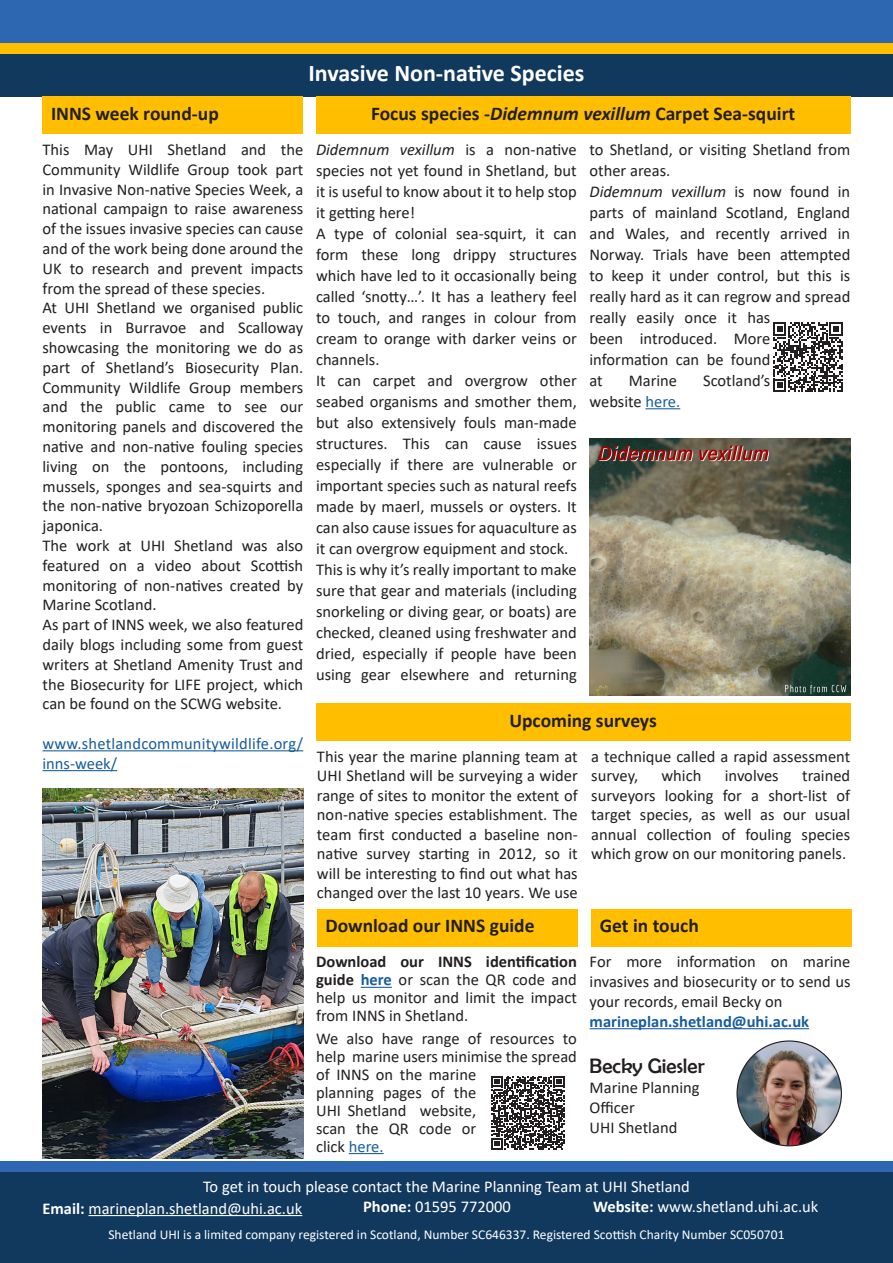
<style>
.page{position:relative;width:893px;height:1263px;background:#fff}
.page>*{position:absolute;margin:0;border:0;box-sizing:border-box;transform-origin:0 0}
.t1{font:700 24px "Calibri";color:#fff}
.t2{font:21px "Berlin Sans FB";color:#231f20}
.t3{font:700 19.5px "Calibri";color:#231f20}
.t4{font:16.5px/21px "Calibri";color:#231f20;text-align:justify}
.t5{font:16.5px "Calibri";color:#fff}
.t6{font:16.5px/19.8px "Calibri";letter-spacing:.01em;color:#175d9e}
.t7{font:700 16.5px "Calibri";color:#175d9e}
.t8{font:13.5px "Calibri";color:#fff}
.s1{font-style:italic}
.s2{color:#175d9e}
.s3{font-weight:700}
.s4{font-weight:700;color:#175d9e}
</style>
<div class="page">
<div style="left:0;top:0;width:893px;height:49px;background:#2e67b1"></div>
<div style="left:0;top:43px;width:893px;height:11px;background:#ffbf00"></div>
<div style="left:0;top:1171px;width:893px;height:92px;background:#11395e"></div>
<div style="left:0;top:1161px;width:893px;height:10px;background:#2e67b1"></div>
<hr style="left:89px;top:1215px;width:213px;height:1px;background:#fff">
<div style="left:0;top:54px;width:893px;height:42px;background:#11395e"></div>
<hr style="left:590px;top:1028px;width:219px;height:1px;background:#175d9e">
<img style="left:737px;top:1041px;width:104px;height:105px;border-radius:52px">
<div style="left:591px;top:909px;width:261px;height:37px;background:#ffbf00"></div>
<hr style="left:361px;top:987px;width:31px;height:1px;background:#175d9e">
<hr style="left:349px;top:1153px;width:35px;height:1px;background:#175d9e">
<svg style="left:491px;top:1076px;width:74px;height:73px"></svg>
<div style="left:317px;top:909px;width:261px;height:37px;background:#ffbf00"></div>
<div style="left:43px;top:96px;width:260px;height:38px;background:#ffbf00"></div>
<div style="left:316px;top:96px;width:534px;height:38px;background:#ffbf00"></div>
<hr style="left:43px;top:750px;width:260px;height:1px;background:#175d9e">
<hr style="left:43px;top:770px;width:74px;height:1px;background:#175d9e">
<img style="left:43px;top:789px;width:260px;height:370px">
<div style="left:316px;top:703px;width:534px;height:38px;background:#ffbf00"></div>
<hr style="left:645px;top:408px;width:35px;height:1px;background:#175d9e">
<img style="left:589px;top:438px;width:261px;height:257px">
<svg style="left:773px;top:322px;width:70px;height:70px"></svg>
<p class="t1" style="left:308px;top:56px;width:277px">Invasive Non-native Species</p>
<p class="t3" style="left:51px;top:99px;width:169px">INNS week round-up</p>
<p class="t3" style="left:371px;top:99px;width:426px">Focus species -<span class="s1">Didemnum vexillum</span> Carpet Sea-squirt</p>
<p class="t4" style="left:43px;top:139px;width:262px;line-height:19.8px">This May UHI Shetland and the Community Wildlife Group took part in Invasive Non-native Species Week, a national campaign to raise awareness of the issues invasive species can cause and of the work being done around the UK to research and prevent impacts from the spread of these species.</p>
<p class="t4" style="left:43px;top:297px;width:262px;line-height:19.8px">At UHI Shetland we organised public events in Burravoe and Scalloway showcasing the monitoring we do as part of Shetland’s Biosecurity Plan.<br>Community Wildlife Group members and the public came to see our monitoring panels and discovered the native and non-native fouling species living on the pontoons, including mussels, sponges and sea-squirts and the non-native bryozoan Schizoporella japonica.</p>
<p class="t4" style="left:43px;top:535px;width:262px;line-height:19.8px">The work at UHI Shetland was also featured on a video about Scottish monitoring of non-natives created by Marine Scotland.</p>
<p class="t4" style="left:43px;top:614px;width:262px;line-height:19.8px">As part of INNS week, we also featured daily blogs including some from guest writers at Shetland Amenity Trust and the Biosecurity for LIFE project, which can be found on the SCWG website.</p>
<p class="t6" style="left:43px;top:733px;width:262px">www.shetlandcommunitywildlife.org/ inns-week/</p>
<p class="t4" style="left:589px;top:138px;width:262px">to Shetland, or visiting Shetland from other areas.</p>
<p class="t4" style="left:589px;top:180px;width:262px;text-align:left"><span class="s1">Didemnum vexillum</span> is now found in parts of mainland Scotland, England and Wales, and recently arrived in<br>Norway. Trials have been attempted to keep it under control, but this is really hard as it can regrow and spread really easily once it has<br>been introduced. More information can be found<br>at</p>
<p class="t4" style="left:316px;top:138px;width:262px"><span class="s1">Didemnum vexillum</span> is a non-native species not yet found in Shetland, but it is useful to know about it to help stop it getting here!</p>
<p class="t4" style="left:316px;top:222px;width:262px">A type of colonial sea-squirt, it can form these long drippy structures which have led to it occasionally being called ‘snotty…’. It has a leathery feel to touch, and ranges in colour from cream to orange with darker veins or channels.</p>
<p class="t4" style="left:316px;top:369px;width:262px">It can carpet and overgrow other seabed organisms and smother them, but also extensively fouls man-made structures. This can cause issues especially if there are vulnerable or important species such as natural reefs made by maerl, mussels or oysters. It can also cause issues for aquaculture as it can overgrow equipment and stock.</p>
<p class="t4" style="left:316px;top:558px;width:262px">This is why it’s really important to make sure that gear and materials (including snorkeling or diving gear, or boats) are checked, cleaned using freshwater and dried, especially if people have been using gear elsewhere and returning</p>
<p class="t4" style="left:629px;top:369px;width:50px">Marine</p>
<p class="t4" style="left:703px;top:369px;width:69px">Scotland’s</p>
<p class="t4" style="left:589px;top:390px;width:92px">website <span class="s2">here.</span></p>
<p class="t3" style="left:509px;top:706px;width:149px">Upcoming surveys</p>
<p class="t4" style="left:317px;top:746px;width:262px;line-height:19.5px">This year the marine planning team at UHI Shetland will be surveying a wider range of sites to monitor the extent of non-native species establishment. The team first conducted a baseline non&shy;native survey starting in 2012, so it will be interesting to find out what has changed over the last 10 years. We use</p>
<p class="t4" style="left:591px;top:746px;width:261px;line-height:19.5px">a technique called a rapid assessment survey,</p>
<p class="t4" style="left:661px;top:765px;width:41px">which</p>
<p class="t4" style="left:725px;top:765px;width:55px">involves</p>
<p class="t4" style="left:591px;top:765px;width:261px;line-height:19.5px;text-indent:211px">trained surveyors looking for a short-list of target species, as well as our usual annual collection of fouling species which grow on our monitoring panels.</p>
<p class="t3" style="left:325px;top:912px;width:211px">Download our INNS guide</p>
<p class="t4" style="left:316px;top:952px;width:262px;line-height:18px"><span class="s3">Download our INNS identification guide</span> <span class="s4">here</span> or scan the QR code and help us monitor and limit the impact from INNS in Shetland.</p>
<p class="t4" style="left:316px;top:1029px;width:262px;line-height:18px;text-align:left">We also have range of resources to help marine users minimise the spread of INNS on the marine<br>planning pages of the<br>UHI Shetland website,<br>scan the QR code or<br>click <span class="s2">here.</span></p>
<p class="t3" style="left:600px;top:912px;width:101px">Get in touch</p>
<p class="t4" style="left:590px;top:952px;width:262px;line-height:19.8px">For more information on marine invasives and biosecurity or to send us your records, email Becky on</p>
<p class="t7" style="left:590px;top:1010px;width:221px">marineplan.shetland@uhi.ac.uk</p>
<p class="t2" style="left:590px;top:1054px;width:117px">Becky Giesler</p>
<p class="t4" style="left:590px;top:1077px;width:111px;line-height:19.8px">Marine Planning<br>Officer</p>
<p class="t4" style="left:590px;top:1116px;width:89px">UHI Shetland</p>
<p class="t5" style="left:203px;top:1175px;width:488px">To get in touch please contact the Marine Planning Team at UHI Shetland</p>
<p class="t8" style="left:108px;top:1225px;width:677px">Shetland UHI is a limited company registered in Scotland, Number SC646337. Registered Scottish Charity Number SC050701</p>
<p class="t5" style="left:593px;top:1195px;width:227px"><span class="s3">Website:</span> www.shetland.uhi.ac.uk</p>
<p class="t5" style="left:43px;top:1197px;width:261px"><span class="s3">Email:</span> marineplan.shetland@uhi.ac.uk</p>
<p class="t5" style="left:363px;top:1195px;width:149px"><span class="s3">Phone:</span> 01595 772000</p>
</div>
